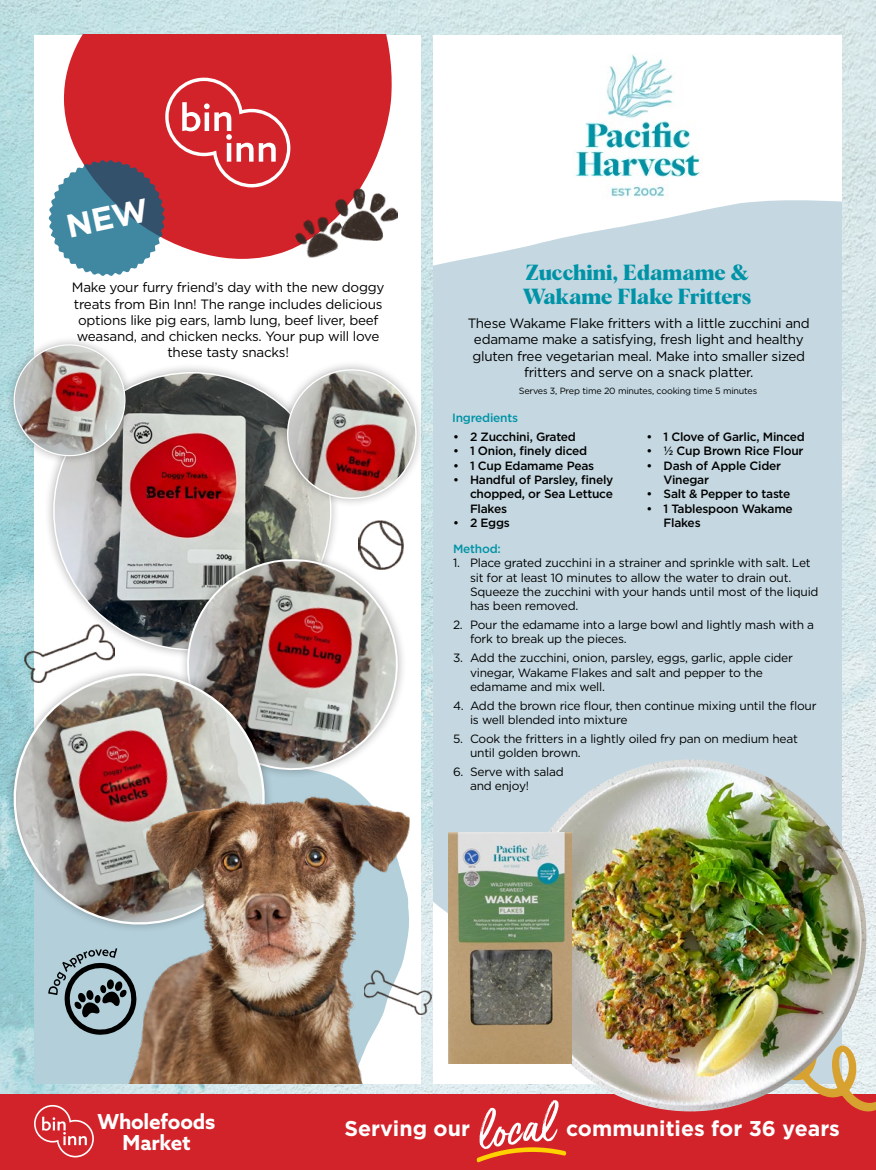
<style>
.page{position:relative;width:876px;height:1170px;background:#fff}
.page>*{position:absolute;margin:0;border:0;box-sizing:border-box;transform-origin:0 0}
.t1{font:700 21.45px/23.5px "Albra";color:#0093a7}
.t2{font:700 21.3px "Gotham";color:#fff}
.t3{font:700 20.7px/20.9px "Azo Sans";letter-spacing:-.01em;color:#fff;text-align:center}
.t4{font:13.5px/16.2px "Gotham";letter-spacing:-.02em;color:#000;text-align:center}
.t5{font:12px/14.4px "Gotham";letter-spacing:-.02em;color:#000}
.t6{font:500 12px/14.4px "Gotham";letter-spacing:-.02em;color:#000}
.t7{font:500 12px "Gotham";letter-spacing:-.02em;color:#0093a7}
.t8{font:9px "Gotham";letter-spacing:-.02em;color:#000}
</style>
<div class="page">
<img style="left:0;top:0;width:876px;height:1094px">
<div style="left:0;top:1094px;width:876px;height:75px;background:#d3232a"></div>
<svg style="left:34px;top:1104px;width:60px;height:54px"></svg>
<svg style="left:476px;top:1100px;width:90px;height:62px"></svg>
<div style="left:433px;top:35px;width:408px;height:1048px;background:#fff"></div>
<div style="left:433px;top:200px;width:408px;height:875px;background:#c5d8e1"></div>
<img style="left:575px;top:54px;width:127px;height:143px">
<div style="left:35px;top:35px;width:386px;height:1048px;background:#fff"></div>
<div style="left:35px;top:934px;width:77px;height:149px;background:#b3cfda"></div>
<svg style="left:766px;top:1017px;width:110px;height:95px"></svg>
<img style="left:514px;top:759px;width:352px;height:352px;border-radius:176px">
<img style="left:448px;top:832px;width:124px;height:231px">
<svg style="left:65px;top:35px;width:327px;height:215px;background:#d63339"></svg>
<div style="left:44px;top:363px;width:297px;height:297px;background:#000;opacity:.3"></div>
<img style="left:54px;top:373px;width:277px;height:276px;border-radius:138px">
<div style="left:5px;top:335px;width:129px;height:130px;background:#000;opacity:.3"></div>
<svg style="left:8px;top:339px;width:123px;height:121px;background:#b6aba8"></svg>
<svg style="left:177px;top:549px;width:227px;height:226px;background:#ad9491"></svg>
<img style="left:3px;top:662px;width:272px;height:272px">
<svg style="left:48px;top:948px;width:64px;height:88px;background:#8499a1"></svg>
<div style="left:278px;top:360px;width:148px;height:148px;background:#000;opacity:.3"></div>
<svg style="left:281px;top:363px;width:142px;height:140px"></svg>
<img style="left:112px;top:775px;width:298px;height:308px">
<img style="left:25px;top:624px;width:89px;height:58px">
<img style="left:359px;top:520px;width:44px;height:49px">
<img style="left:364px;top:970px;width:67px;height:43px">
<img style="left:336px;top:189px;width:61px;height:52px">
<img style="left:291px;top:207px;width:59px;height:51px">
<svg style="left:49px;top:78px;width:241px;height:198px"></svg>
<p class="t4" style="left:72px;top:279px;width:314px">Make your furry friend’s day with the new doggy treats from Bin Inn! The range includes delicious options like pig ears, lamb lung, beef liver, beef weasand, and chicken necks. Your pup will love these tasty snacks!</p>
<h1 class="t1" style="left:523px;top:260px;width:230px">Zucchini, Edamame &amp;<br>Wakame Flake Fritters</h1>
<p class="t4" style="left:468px;top:315px;width:344px">These Wakame Flake fritters with a little zucchini and edamame make a satisfying, fresh light and healthy gluten free vegetarian meal. Make into smaller sized fritters and serve on a snack platter.</p>
<p class="t8" style="left:519px;top:385px;width:240px">Serves 3, Prep time 20 minutes, cooking time 5 minutes</p>
<p class="t7" style="left:452px;top:410px;width:67px">Ingredients</p>
<p class="t6" style="left:453px;top:429px;width:124px">• 2 Zucchini, Grated</p>
<p class="t6" style="left:453px;top:443px;width:136px">• 1 Onion, finely diced</p>
<p class="t6" style="left:453px;top:458px;width:143px">• 1 Cup Edamame Peas</p>
<p class="t6" style="left:470px;top:472px;width:145px;text-align:justify;text-indent:-17px">• Handful of Parsley, finely chopped, or Sea Lettuce Flakes</p>
<p class="t6" style="left:453px;top:515px;width:58px">• 2 Eggs</p>
<p class="t6" style="left:647px;top:429px;width:160px">• 1 Clove of Garlic, Minced</p>
<p class="t6" style="left:647px;top:443px;width:158px">• ½ Cup Brown Rice Flour</p>
<p class="t6" style="left:664px;top:458px;width:119px;text-indent:-17px">• Dash of Apple Cider<br>Vinegar</p>
<p class="t6" style="left:647px;top:486px;width:145px">• Salt &amp; Pepper to taste</p>
<p class="t6" style="left:664px;top:501px;width:131px;text-indent:-17px">• 1 Tablespoon Wakame<br>Flakes</p>
<p class="t7" style="left:453px;top:540px;width:49px">Method:</p>
<p class="t5" style="left:470px;top:555px;width:350px;text-indent:-17px">1. Place grated zucchini in a strainer and sprinkle with salt. Let sit for at least 10 minutes to allow the water to drain out.<br>Squeeze the zucchini with your hands until most of the liquid has been removed.</p>
<p class="t5" style="left:470px;top:617px;width:346px;text-indent:-17px">2. Pour the edamame into a large bowl and lightly mash with a fork to break up the pieces.</p>
<p class="t5" style="left:470px;top:650px;width:324px;text-indent:-17px">3. Add the zucchini, onion, parsley, eggs, garlic, apple cider vinegar, Wakame Flakes and salt and pepper to the edamame and mix well.</p>
<p class="t5" style="left:470px;top:697px;width:348px;text-indent:-17px">4. Add the brown rice flour, then continue mixing until the flour is well blended into mixture</p>
<p class="t5" style="left:470px;top:731px;width:329px;text-indent:-17px">5. Cook the fritters in a lightly oiled fry pan on medium heat until golden brown.</p>
<p class="t5" style="left:470px;top:764px;width:95px;text-indent:-17px">6. Serve with salad and enjoy!</p>
<h3 class="t3" style="left:97px;top:1110px;width:120px">Wholefoods<br>Market</h3>
<h2 class="t2" style="left:344px;top:1114px;width:127px">Serving our</h2>
<h2 class="t2" style="left:566px;top:1114px;width:275px">communities for 36 years</h2>
<h2 class="t2" style="left:311px;top:1118px;width:217px">…..more than a refill</h2>
</div>
